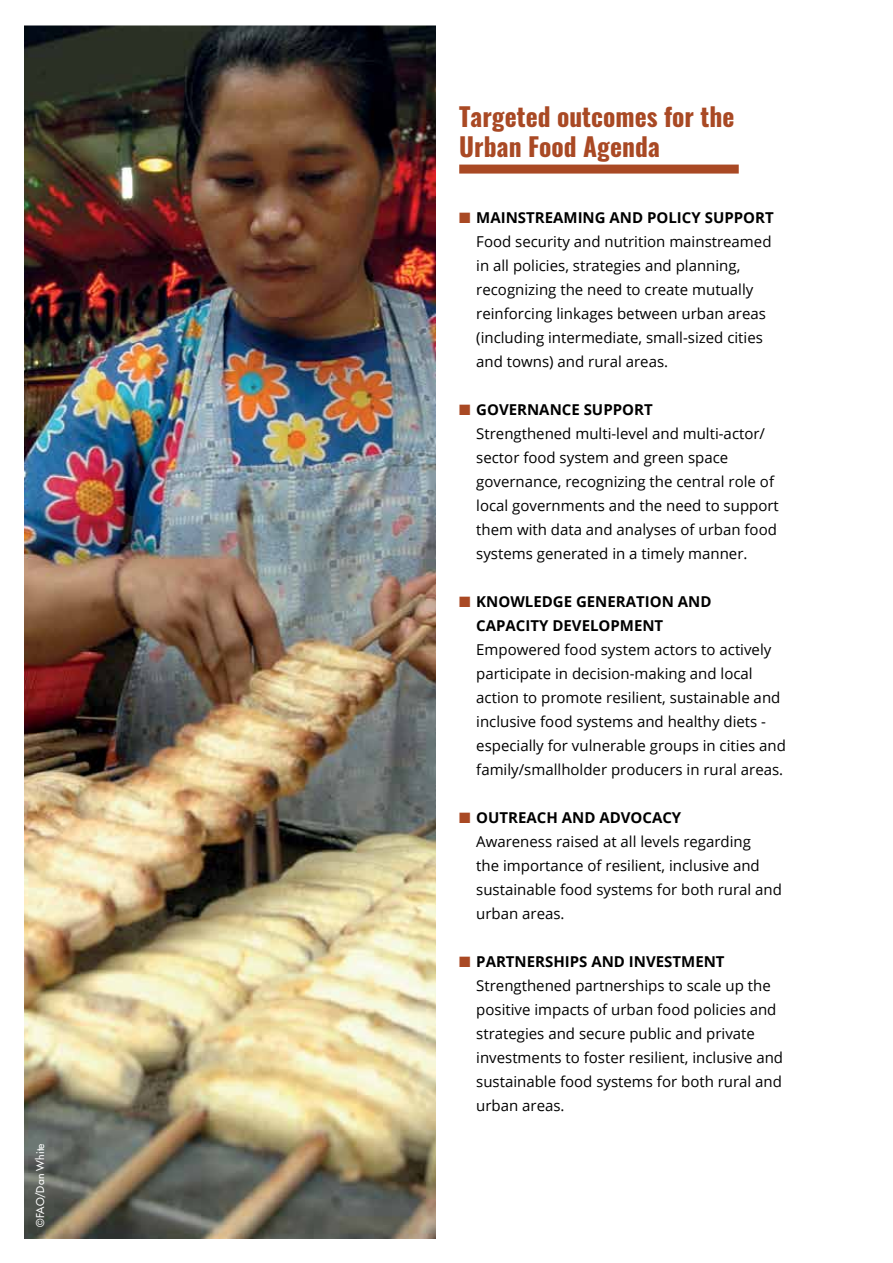
<style>
.page{position:relative;width:893px;height:1263px;background:#fff}
.page>*{position:absolute;margin:0;border:0;box-sizing:border-box;transform-origin:0 0}
.t1{font:700 25.5px/30.6px "Oswald";color:#a94924}
.t2{font:15px/24px "Open Sans";color:#000}
.t3{font:700 15px/24px "Open Sans";color:#000}
.t4{font:500 10.5px "Futura Std";letter-spacing:.005em;color:#fff}
.s1{color:#a94924}
.s2{font-weight:700}
</style>
<div class="page">
<div style="left:459px;top:165px;width:280px;height:9px;background:#a94924"></div>
<img style="left:25px;top:27px;width:410px;height:1211px">
<p class="t4" style="left:34px;top:1227px;width:85px;rotate:-90deg">©FAO/Dan White</p>
<h1 class="t1" style="left:459px;top:103px;width:277px">Targeted outcomes for the<br>Urban Food Agenda</h1>
<p class="t2" style="left:476px;top:205px;width:299px;text-indent:-17px"><span class="s1">■</span> <span class="s2">MAINSTREAMING AND POLICY SUPPORT </span>Food security and nutrition mainstreamed in all policies, strategies and planning, recognizing the need to create mutually reinforcing linkages between urban areas (including intermediate, small-sized cities and towns) and rural areas.</p>
<p class="t2" style="left:476px;top:397px;width:304px;text-indent:-17px"><span class="s1">■</span> <span class="s2">GOVERNANCE SUPPORT<br></span>Strengthened multi-level and multi-actor/ sector food system and green space governance, recognizing the central role of local governments and the need to support them with data and analyses of urban food systems generated in a timely manner.</p>
<p class="t3" style="left:476px;top:589px;width:237px;text-indent:-17px"><span class="s1">■</span> KNOWLEDGE GENERATION AND<br>CAPACITY DEVELOPMENT</p>
<p class="t2" style="left:476px;top:637px;width:311px">Empowered food system actors to actively participate in decision-making and local action to promote resilient, sustainable and inclusive food systems and healthy diets - especially for vulnerable groups in cities and family/smallholder producers in rural areas.</p>
<p class="t2" style="left:476px;top:805px;width:307px;text-indent:-17px"><span class="s1">■</span> <span class="s2">OUTREACH AND ADVOCACY<br></span>Awareness raised at all levels regarding<br>the importance of resilient, inclusive and sustainable food systems for both rural and urban areas.</p>
<p class="t2" style="left:476px;top:949px;width:308px;text-indent:-17px"><span class="s1">■</span> <span class="s2">PARTNERSHIPS AND INVESTMENT </span>Strengthened partnerships to scale up the positive impacts of urban food policies and strategies and secure public and private investments to foster resilient, inclusive and sustainable food systems for both rural and urban areas.</p>
</div>
